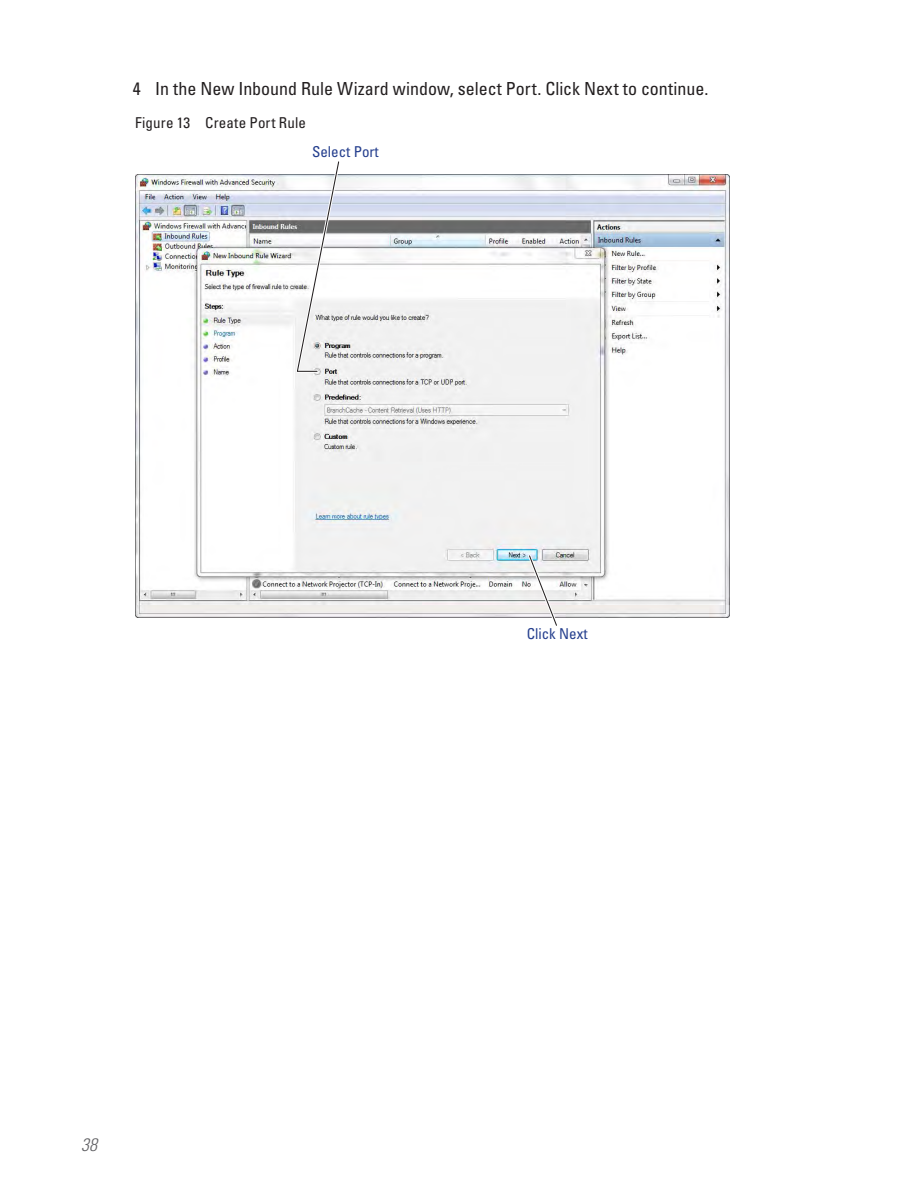
<style>
.page{position:relative;width:918px;height:1188px;background:#fff}
.page>*{position:absolute;margin:0;border:0;box-sizing:border-box;transform-origin:0 0}
.t1{font:condensed 18px "Univers";color:#231f20}
.t2{font:italic 300 condensed 18px "Univers";color:#636366}
.t3{font:condensed 15px "Univers";letter-spacing:.01em;color:#231f20}
.t4{font:condensed 15px "Univers";color:#253f8e}
</style>
<div class="page">
<img style="left:135px;top:174px;width:594px;height:443px">
<svg style="left:294px;top:161px;width:48px;height:213px"></svg>
<svg style="left:526px;top:552px;width:34px;height:74px"></svg>
<p class="t1" style="left:133px;top:78px;width:577px">4 In the New Inbound Rule Wizard window, select Port. Click Next to continue.</p>
<p class="t3" style="left:135px;top:113px;width:173px">Figure 13 Create Port Rule</p>
<p class="t4" style="left:312px;top:142px;width:68px">Select Port</p>
<p class="t4" style="left:527px;top:624px;width:62px">Click Next</p>
<p class="t2" style="left:81px;top:1134px;width:18px">38</p>
</div>
